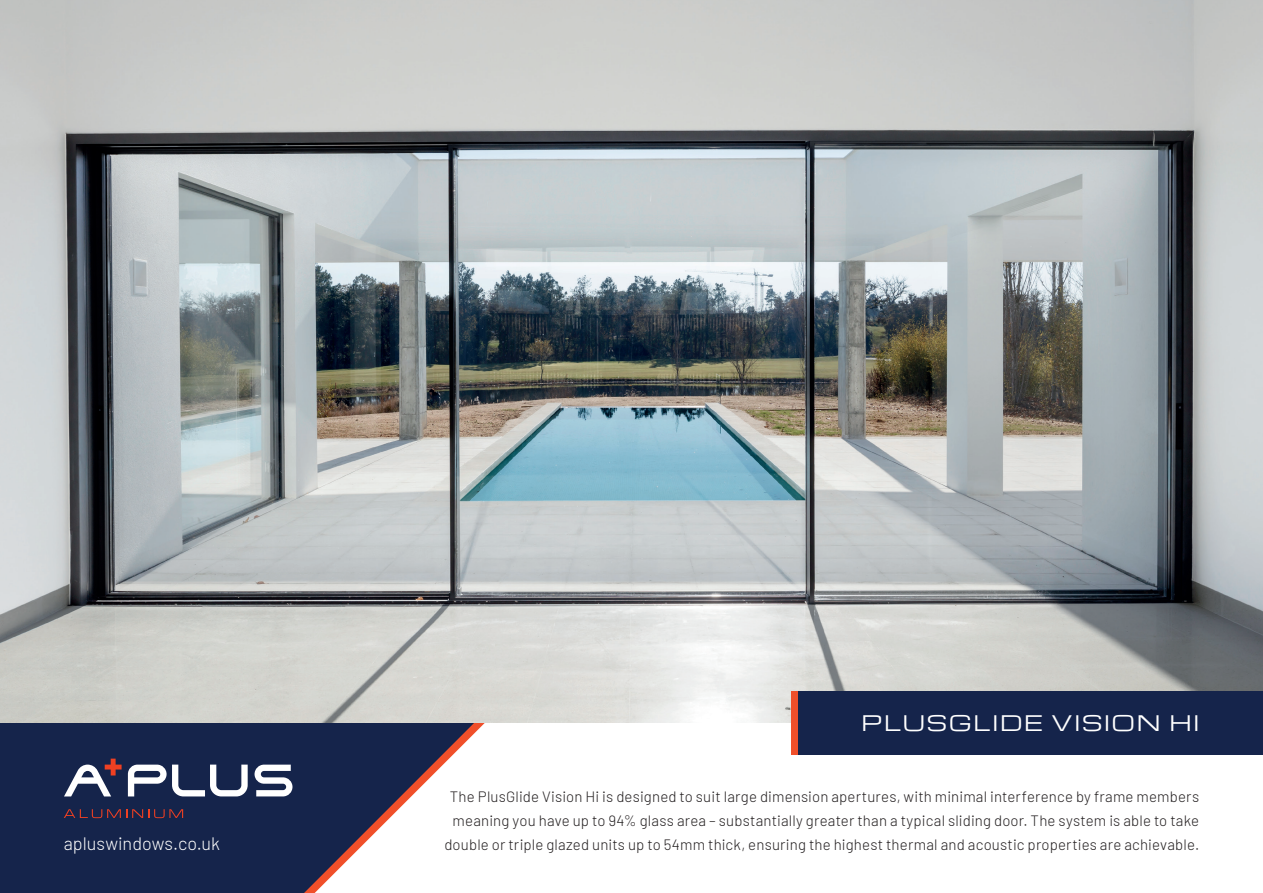
<style>
.page{position:relative;width:1263px;height:893px;background:#fff}
.page>*{position:absolute;margin:0;border:0;box-sizing:border-box;transform-origin:0 0}
.t1{font:21px "Michroma";letter-spacing:.09em;color:#fff}
.t2{font:300 18px "Barlow";color:#fff}
.t3{font:300 15px/24px "Barlow";letter-spacing:.01em;color:#231f20}
</style>
<div class="page">
<svg style="left:0;top:723px;width:474px;height:170px;fill:#15244b"></svg>
<svg style="left:255px;top:765px;width:37px;height:31px"></svg>
<svg style="left:128px;top:765px;width:120px;height:31px"></svg>
<svg style="left:64px;top:759px;width:58px;height:37px"></svg>
<svg style="left:64px;top:809px;width:119px;height:9px"></svg>
<img style="left:0;top:0;width:1263px;height:723px">
<div style="left:797px;top:691px;width:466px;height:64px;background:#15244b"></div>
<div style="left:791px;top:691px;width:6px;height:64px;background:#f04f2a"></div>
<h1 class="t1" style="left:862px;top:712px;width:339px">PLUSGLIDE VISION HI</h1>
<p class="t3" style="left:450px;top:784px;width:751px">The PlusGlide Vision Hi is designed to suit large dimension apertures, with minimal interference by frame members meaning you have up to 94% glass area – substantially greater than a typical sliding door. The system is able to take</p>
<p class="t2" style="left:64px;top:831px;width:158px">apluswindows.co.uk</p>
<p class="t3" style="left:444px;top:832px;width:756px">double or triple glazed units up to 54mm thick, ensuring the highest thermal and acoustic properties are achievable.</p>
</div>
